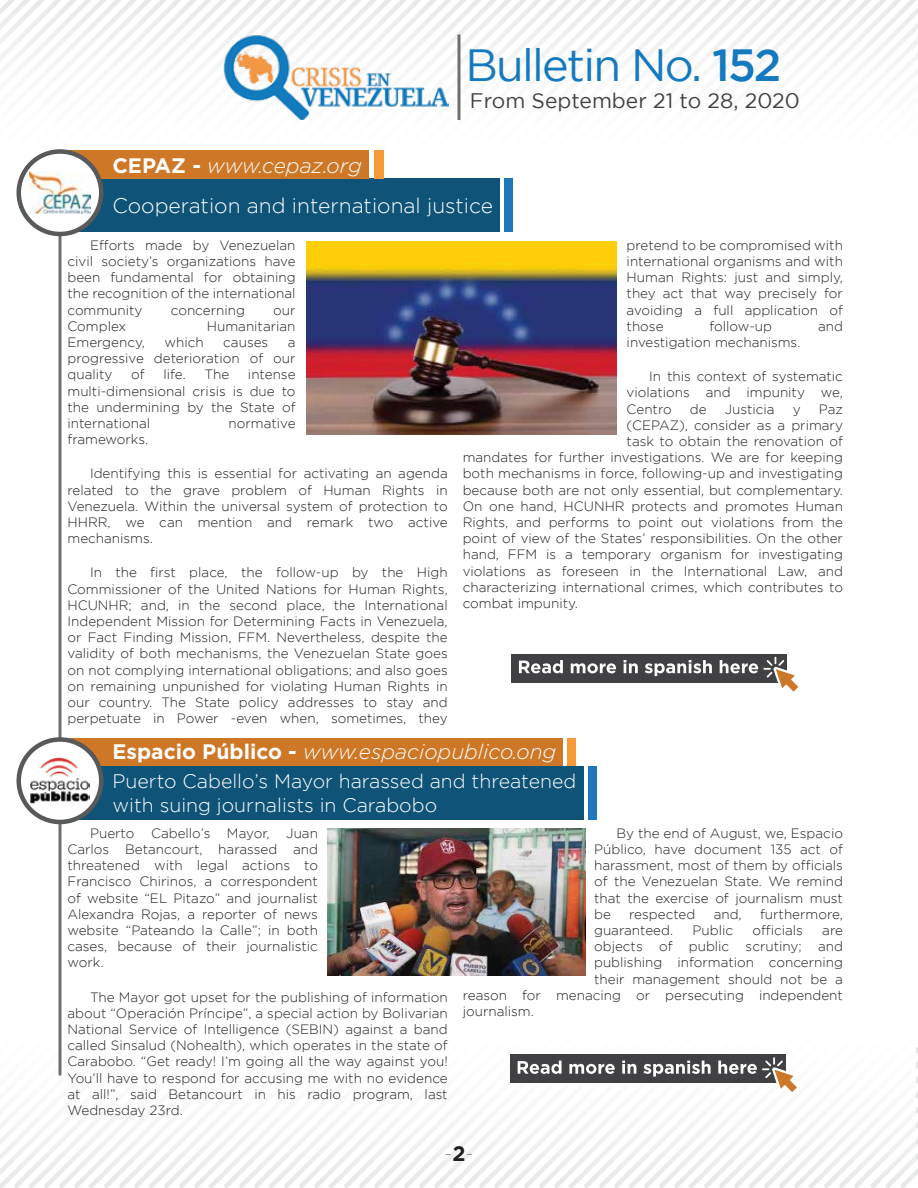
<style>
.page{position:relative;width:918px;height:1188px;background:#fff}
.page>*{position:absolute;margin:0;border:0;box-sizing:border-box;transform-origin:0 0}
.t1{font:45px "Gotham";letter-spacing:-.04em;color:#1479bf}
.t2{font:italic 300 21px "Gotham";color:#fff}
.t3{font:300 21px "Gotham";color:#fff}
.t4{font:21px "Gotham";color:#414042}
.t5{font:100 21px "Gotham";color:#231f20}
.t6{font:300 19.5px/23.4px "Gotham";color:#fff}
.t7{font:300 13.5px/16.2px "Gotham";color:#231f20;text-align:justify}
.s1{font-weight:700;font-style:normal}
.s2{font-weight:500}
.s3{font-weight:700}
</style>
<div class="page">
<img style="left:306px;top:241px;width:310px;height:194px">
<div style="left:1px;top:0;width:917px;height:176px;background:linear-gradient(to bottom,#f6f7f7,#fff)"></div>
<img style="left:222px;top:34px;width:226px;height:86px">
<hr style="left:458px;top:34px;width:2px;height:86px;background:#6d6e71">
<svg style="left:58px;top:236px;width:4px;height:501px;background:#909193"></svg>
<div style="left:60px;top:178px;width:440px;height:54px;background:#0f5478"></div>
<div style="left:504px;top:178px;width:9px;height:54px;background:#1f77bb"></div>
<div style="left:60px;top:150px;width:309px;height:28px;background:#ce7727"></div>
<div style="left:374px;top:150px;width:10px;height:28px;background:#f89939"></div>
<svg style="left:19px;top:152px;width:82px;height:82px"></svg>
<div style="left:16px;top:149px;width:88px;height:87px;border:4px solid #58595b;border-radius:50%"></div>
<img style="left:30px;top:172px;width:60px;height:42px">
<div style="left:60px;top:738px;width:502px;height:28px;background:#ce7727"></div>
<div style="left:567px;top:738px;width:9px;height:28px;background:#f89939"></div>
<div style="left:60px;top:766px;width:524px;height:54px;background:#0f5478"></div>
<div style="left:588px;top:766px;width:9px;height:54px;background:#1f77bb"></div>
<img style="left:327px;top:828px;width:258px;height:148px">
<svg style="left:58px;top:824px;width:4px;height:207px"></svg>
<svg style="left:19px;top:740px;width:82px;height:82px"></svg>
<div style="left:16px;top:737px;width:88px;height:87px;border:4px solid #58595b;border-radius:50%"></div>
<img style="left:31px;top:758px;width:58px;height:46px">
<div style="left:511px;top:654px;width:276px;height:28px;background:#414042"></div>
<svg style="left:519px;top:660px;width:44px;height:13px"></svg>
<svg style="left:571px;top:663px;width:45px;height:10px"></svg>
<svg style="left:624px;top:660px;width:14px;height:13px"></svg>
<svg style="left:645px;top:660px;width:67px;height:16px"></svg>
<svg style="left:720px;top:657px;width:78px;height:35px"></svg>
<svg style="left:0;top:1031px;width:918px;height:157px"></svg>
<h2 class="t2" style="left:112px;top:154px;width:251px"><span class="s1">CEPAZ -</span> www.cepaz.org</h2>
<h1 class="t1" style="left:465px;top:40px;width:317px">Bulletin No. <span class="s2">152</span></h1>
<h2 class="t4" style="left:470px;top:89px;width:331px">From September 21 to 28, 2020</h2>
<h2 class="t3" style="left:112px;top:194px;width:382px">Cooperation and international justice</h2>
<p class="t7" style="left:67px;top:237px;width:230px;text-indent:23px">Efforts made by Venezuelan civil society’s organizations have been fundamental for obtaining the recognition of the international community</p>
<p class="t7" style="left:171px;top:302px;width:76px">concerning</p>
<p class="t7" style="left:273px;top:302px;width:24px">our</p>
<p class="t7" style="left:67px;top:318px;width:60px">Complex</p>
<p class="t7" style="left:207px;top:318px;width:90px">Humanitarian</p>
<p class="t7" style="left:67px;top:334px;width:79px">Emergency,</p>
<p class="t7" style="left:164px;top:334px;width:41px">which</p>
<p class="t7" style="left:223px;top:334px;width:47px">causes</p>
<p class="t7" style="left:67px;top:334px;width:230px;text-indent:220px">a progressive deterioration of our quality</p>
<p class="t7" style="left:131px;top:366px;width:15px">of</p>
<p class="t7" style="left:164px;top:366px;width:24px">life.</p>
<p class="t7" style="left:205px;top:366px;width:26px">The</p>
<p class="t7" style="left:67px;top:366px;width:230px;text-indent:180px">intense multi-dimensional crisis is due to the undermining by the State of international</p>
<p class="t7" style="left:229px;top:415px;width:68px">normative</p>
<p class="t7" style="left:67px;top:431px;width:82px">frameworks.</p>
<p class="t7" style="left:67px;top:465px;width:382px;text-indent:23px">Identifying this is essential for activating an agenda related to the grave problem of Human Rights in Venezuela. Within the universal system of protection to HHRR, we can mention and remark two active mechanisms.</p>
<p class="t7" style="left:67px;top:564px;width:382px;text-indent:23px">In the first place, the follow-up by the High Commissioner of the United Nations for Human Rights, HCUNHR; and, in the second place, the International Independent Mission for Determining Facts in Venezuela, or Fact Finding Mission, FFM. Nevertheless, despite the validity of both mechanisms, the Venezuelan State goes on not complying international obligations; and also goes on remaining unpunished for violating Human Rights in our country. The State policy addresses to stay and perpetuate in Power -even when, sometimes, they</p>
<p class="t7" style="left:627px;top:237px;width:218px">pretend to be compromised with international organisms and with Human Rights: just and simply, they act that way precisely for avoiding a full application of those</p>
<p class="t7" style="left:710px;top:318px;width:64px">follow-up</p>
<p class="t7" style="left:818px;top:318px;width:26px">and</p>
<p class="t7" style="left:627px;top:334px;width:175px">investigation mechanisms.</p>
<p class="t7" style="left:627px;top:368px;width:218px;text-indent:23px">In this context of systematic violations and impunity we, Centro</p>
<p class="t7" style="left:690px;top:401px;width:18px">de</p>
<p class="t7" style="left:725px;top:401px;width:51px">Justicia</p>
<p class="t7" style="left:793px;top:401px;width:9px">y</p>
<p class="t7" style="left:819px;top:401px;width:26px">Paz</p>
<p class="t7" style="left:627px;top:417px;width:218px">(CEPAZ), consider as a primary</p>
<p class="t7" style="left:627px;top:433px;width:218px">task to obtain the renovation of</p>
<p class="t7" style="left:463px;top:449px;width:382px">mandates for further investigations. We are for keeping</p>
<p class="t7" style="left:463px;top:465px;width:382px">both mechanisms in force, following-up and investigating</p>
<p class="t7" style="left:463px;top:482px;width:382px">because both are not only essential, but complementary.</p>
<p class="t7" style="left:463px;top:498px;width:382px">On one hand, HCUNHR protects and promotes Human</p>
<p class="t7" style="left:463px;top:514px;width:382px">Rights, and performs to point out violations from the</p>
<p class="t7" style="left:463px;top:530px;width:382px">point of view of the States’ responsibilities. On the other</p>
<p class="t7" style="left:463px;top:546px;width:382px">hand, FFM is a temporary organism for investigating</p>
<p class="t7" style="left:463px;top:563px;width:382px">violations as foreseen in the International Law, and</p>
<p class="t7" style="left:463px;top:579px;width:382px">characterizing international crimes, which contributes to</p>
<p class="t7" style="left:463px;top:595px;width:117px">combat impunity.</p>
<h2 class="t2" style="left:112px;top:740px;width:445px"><span class="s1">Espacio Público -</span> www.espaciopublico.ong</h2>
<h3 class="t6" style="left:112px;top:770px;width:465px">Puerto Cabello’s Mayor harassed and threatened with suing journalists in Carabobo</h3>
<p class="t7" style="left:67px;top:825px;width:252px;text-indent:23px">Puerto Cabello’s Mayor, Juan Carlos Betancourt, harassed and threatened with legal actions to Francisco Chirinos, a correspondent of website “EL Pitazo” and journalist Alexandra Rojas, a reporter of news website “Pateando la Calle”; in both cases, because of their journalistic work.</p>
<p class="t7" style="left:67px;top:989px;width:382px;text-indent:23px">The Mayor got upset for the publishing of information about “Operación Príncipe”, a special action by Bolivarian National Service of Intelligence (SEBIN) against a band called Sinsalud (Nohealth), which operates in the state of Carabobo. “Get ready! I’m going all the way against you!<br>You’ll have to respond for accusing me with no evidence at all!”, said Betancourt in his radio program, last Wednesday 23rd.</p>
<p class="t7" style="left:594px;top:825px;width:250px;text-indent:23px">By the end of August, we, Espacio Público, have document 135 act of harassment, most of them by officials of the Venezuelan State. We remind that the exercise of journalism must be</p>
<p class="t7" style="left:629px;top:906px;width:68px">respected</p>
<p class="t7" style="left:714px;top:906px;width:30px">and,</p>
<p class="t7" style="left:760px;top:906px;width:84px">furthermore,</p>
<p class="t7" style="left:594px;top:922px;width:81px">guaranteed.</p>
<p class="t7" style="left:692px;top:922px;width:42px">Public</p>
<p class="t7" style="left:752px;top:922px;width:52px">officials</p>
<p class="t7" style="left:822px;top:922px;width:22px">are</p>
<p class="t7" style="left:594px;top:938px;width:250px">objects of public scrutiny; and</p>
<p class="t7" style="left:594px;top:954px;width:250px">publishing information concerning</p>
<p class="t7" style="left:594px;top:971px;width:250px">their management should not be a</p>
<p class="t7" style="left:463px;top:987px;width:382px">reason for menacing or persecuting independent</p>
<p class="t7" style="left:463px;top:1003px;width:73px">journalism.</p>
<h2 class="t5" style="left:444px;top:1140px;width:31px">-<span class="s3">2</span>-</h2>
</div>
